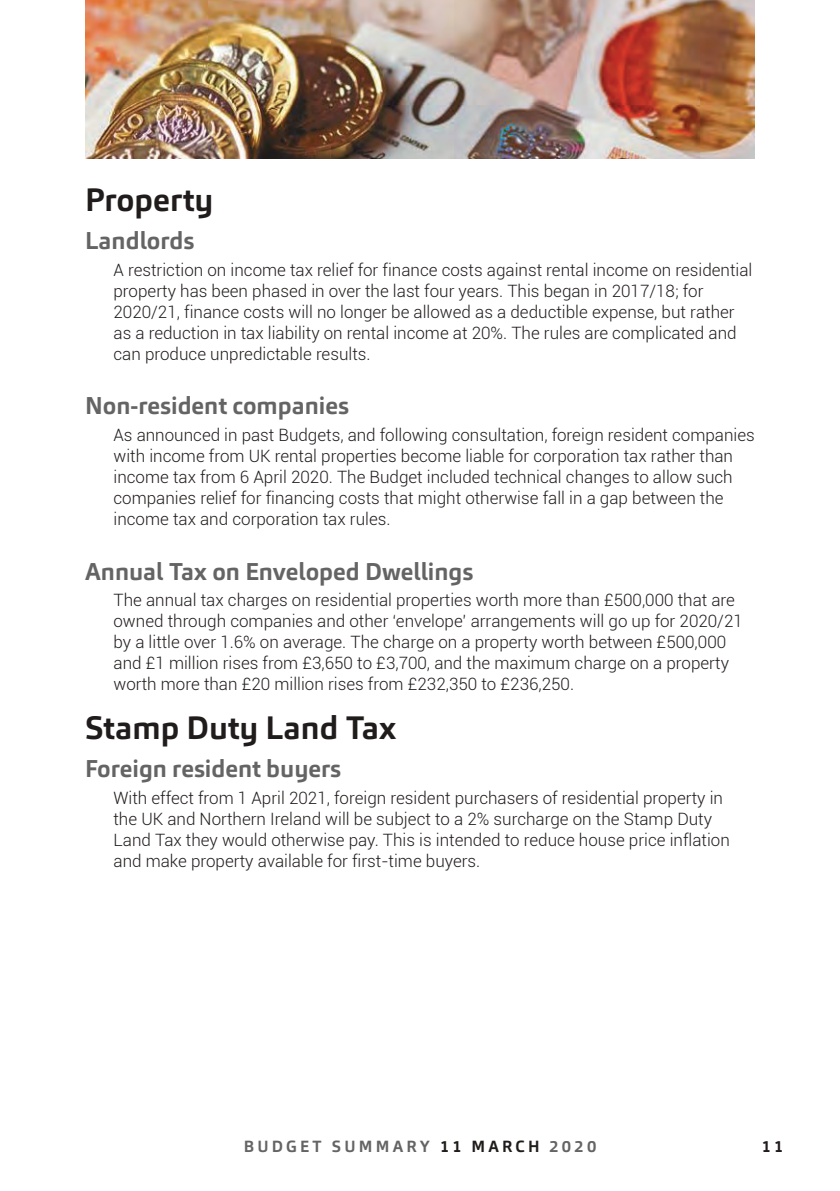
<style>
.page{position:relative;width:840px;height:1191px;background:#fff}
.page>*{position:absolute;margin:0;border:0;box-sizing:border-box;transform-origin:0 0}
.t1{font:700 32px "Carnac";color:#211c1c}
.t2{font:700 24px "Carnac";color:#656465}
.t3{font:300 17px/21px "Roboto";color:#211c1c}
.t4{font:700 16px "Carnac";letter-spacing:.2em;color:#656465}
.t5{font:700 16px "Carnac";color:#211c1c}
.s1{color:#211c1c}
</style>
<div class="page">
<img style="left:85px;top:0;width:669px;height:159px">
<h1 class="t1" style="left:85px;top:179px;width:129px">Property</h1>
<h2 class="t2" style="left:85px;top:225px;width:111px">Landlords</h2>
<p class="t3" style="left:113px;top:258px;width:640px">A restriction on income tax relief for finance costs against rental income on residential property has been phased in over the last four years. This began in 2017/18; for 2020/21, finance costs will no longer be allowed as a deductible expense, but rather as a reduction in tax liability on rental income at 20%. The rules are complicated and can produce unpredictable results.</p>
<h2 class="t2" style="left:85px;top:390px;width:265px">Non-resident companies</h2>
<p class="t3" style="left:113px;top:424px;width:642px">As announced in past Budgets, and following consultation, foreign resident companies with income from UK rental properties become liable for corporation tax rather than income tax from 6 April 2020. The Budget included technical changes to allow such companies relief for financing costs that might otherwise fall in a gap between the income tax and corporation tax rules.</p>
<h2 class="t2" style="left:85px;top:556px;width:389px">Annual Tax on Enveloped Dwellings</h2>
<p class="t3" style="left:113px;top:589px;width:630px">The annual tax charges on residential properties worth more than £500,000 that are owned through companies and other ‘envelope’ arrangements will go up for 2020/21 by a little over 1.6% on average. The charge on a property worth between £500,000 and £1 million rises from £3,650 to £3,700, and the maximum charge on a property worth more than £20 million rises from £232,350 to £236,250.</p>
<h1 class="t1" style="left:85px;top:707px;width:313px">Stamp Duty Land Tax</h1>
<h2 class="t2" style="left:85px;top:753px;width:257px">Foreign resident buyers</h2>
<p class="t3" style="left:113px;top:786px;width:617px">With effect from 1 April 2021, foreign resident purchasers of residential property in the UK and Northern Ireland will be subject to a 2% surcharge on the Stamp Duty Land Tax they would otherwise pay. This is intended to reduce house price inflation and make property available for first-time buyers.</p>
<p class="t4" style="left:243px;top:1136px;width:354px">BUDGET SUMMARY <span class="s1">11 MARCH</span> 2020</p>
<p class="t5" style="left:761px;top:1136px;width:23px">11</p>
</div>
